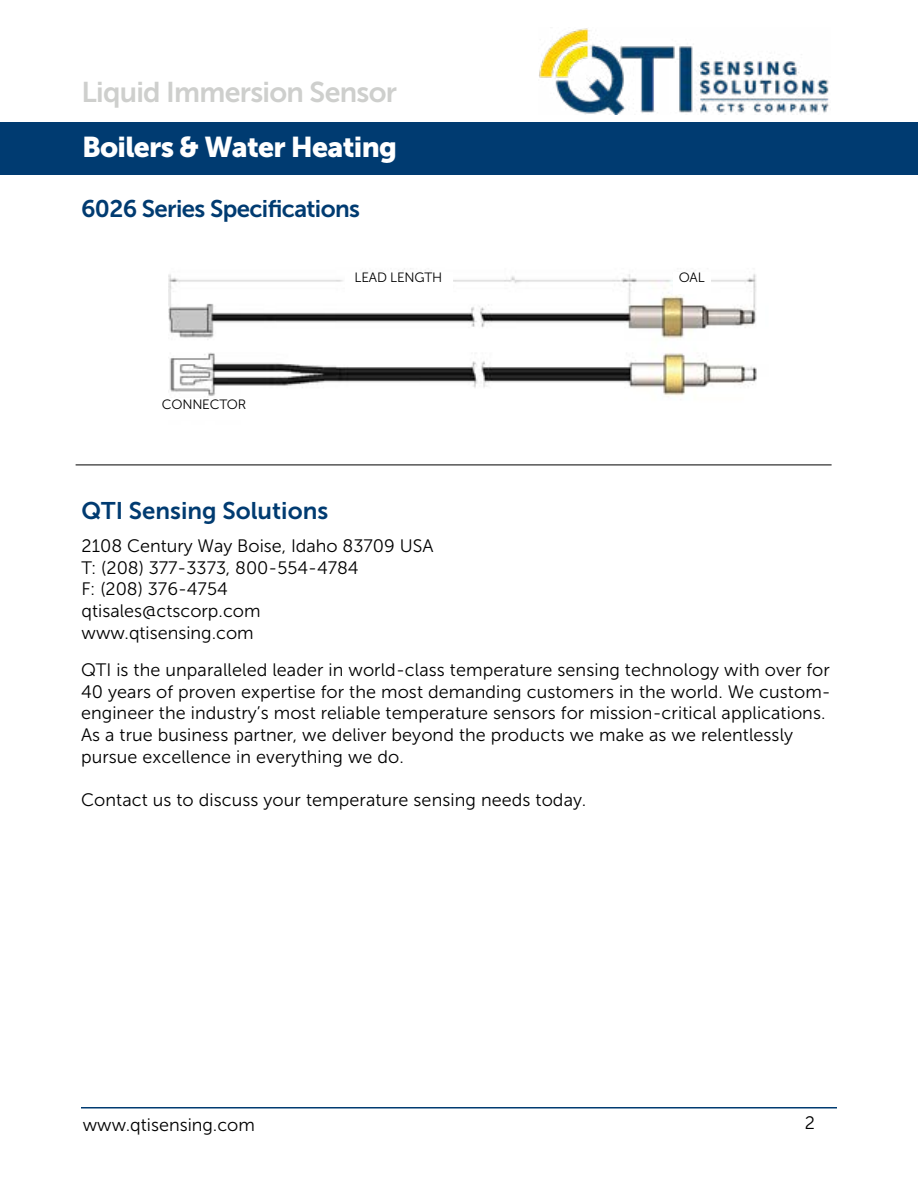
<style>
.page{position:relative;width:918px;height:1188px;background:#fff}
.page>*{position:absolute;margin:0;border:0;box-sizing:border-box;transform-origin:0 0}
.t1{font:28.5px "Museo Sans 700";letter-spacing:-.025em;color:#cecfcd}
.t2{font:28.5px "Museo Sans 900";letter-spacing:-.025em;color:#fff}
.t3{font:24px "Museo Sans 700";letter-spacing:-.025em;color:#003b71}
.t4{font:24px "Museo Sans 700";color:#003b71}
.t5{font:18px/21.6px "Museo Sans 300";letter-spacing:.005em;color:#000}
.t6{font:13.5px "Museo Sans 300";letter-spacing:-.015em;color:#000}
</style>
<div class="page">
<hr style="left:81px;top:1107px;width:756px;height:1px;background:#003b71">
<img style="left:168px;top:268px;width:589px;height:129px">
<hr style="left:76px;top:465px;width:756px;height:1px;background:#000">
<div style="left:0;top:122px;width:918px;height:53px;background:#003b71"></div>
<img style="left:539px;top:28px;width:290px;height:86px">
<div style="left:345px;top:272px;width:108px;height:22px;background:#fff"></div>
<div style="left:673px;top:272px;width:38px;height:22px;background:#fff"></div>
<h1 class="t1" style="left:81px;top:77px;width:317px">Liquid Immersion Sensor</h1>
<h1 class="t2" style="left:82px;top:131px;width:317px">Boilers &amp; Water Heating</h1>
<h2 class="t3" style="left:81px;top:195px;width:281px">6026 Series Specifications</h2>
<p class="t6" style="left:162px;top:397px;width:86px">CONNECTOR</p>
<p class="t6" style="left:355px;top:270px;width:89px">LEAD LENGTH</p>
<p class="t6" style="left:679px;top:270px;width:27px">OAL</p>
<h2 class="t4" style="left:82px;top:497px;width:248px">QTI Sensing Solutions</h2>
<p class="t5" style="left:82px;top:535px;width:353px">2108 Century Way Boise, Idaho 83709 USA<br>T: (208) 377-3373, 800-554-4784<br>F: (208) 376-4754<br>qtisales@ctscorp.com www.qtisensing.com</p>
<p class="t5" style="left:81px;top:659px;width:751px">QTI is the unparalleled leader in world-class temperature sensing technology with over for 40 years of proven expertise for the most demanding customers in the world. We custom&shy;engineer the industry’s most reliable temperature sensors for mission-critical applications.<br>As a true business partner, we deliver beyond the products we make as we relentlessly pursue excellence in everything we do.</p>
<p class="t5" style="left:81px;top:789px;width:507px">Contact us to discuss your temperature sensing needs today.</p>
<p class="t5" style="left:83px;top:1114px;width:174px">www.qtisensing.com</p>
<p class="t5" style="left:805px;top:1113px;width:12px">2</p>
</div>
